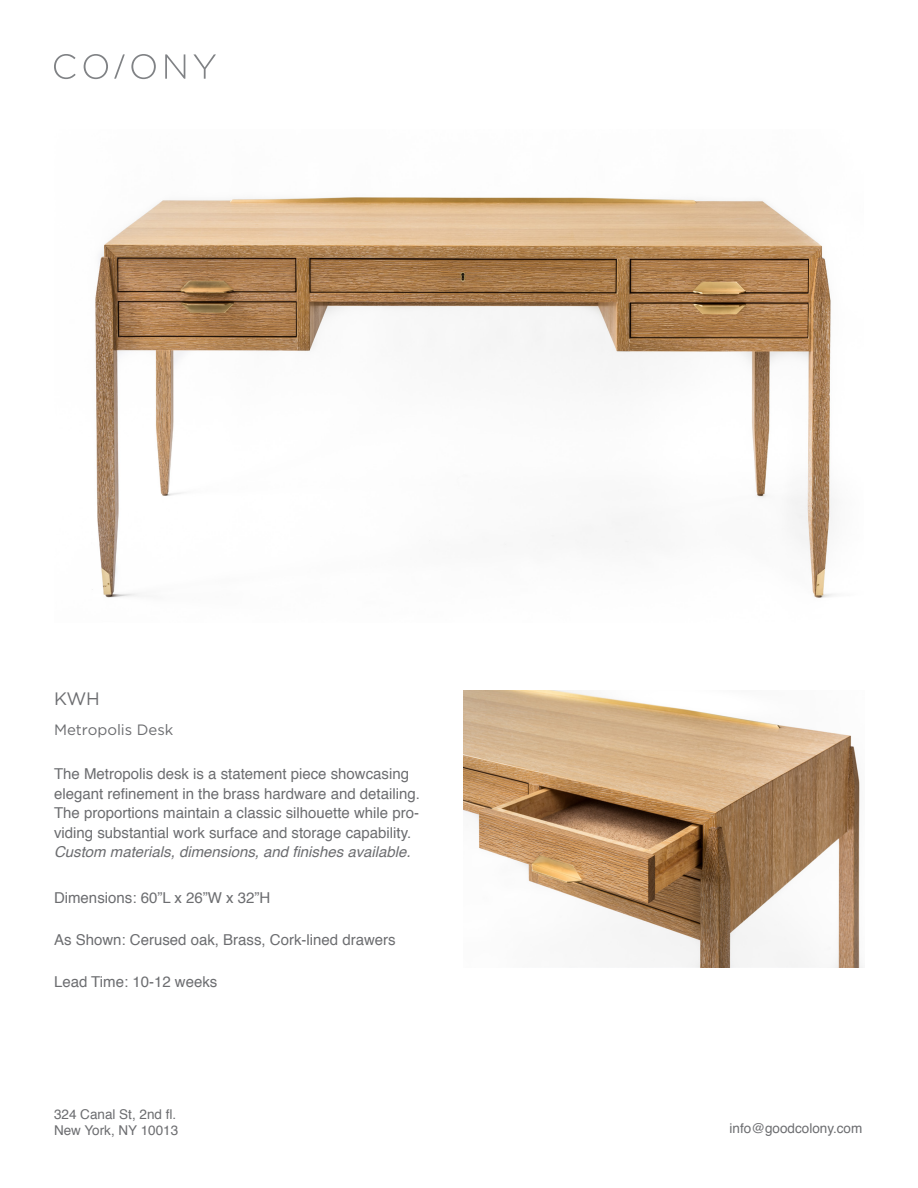
<style>
.page{position:relative;width:918px;height:1188px;background:#fff}
.page>*{position:absolute;margin:0;border:0;box-sizing:border-box;transform-origin:0 0}
.t1{font:18px "Gotham";color:#6c6d70}
.t2{font:15px/19.5px "Helvetica";color:#6c6d70}
.t3{font:15px "Gotham";color:#6c6d70}
.t4{font:13.5px "Helvetica";color:#6c6d70}
.s1{font-style:italic}
</style>
<div class="page">
<svg style="left:84px;top:54px;width:24px;height:25px"></svg>
<svg style="left:131px;top:54px;width:25px;height:25px"></svg>
<svg style="left:165px;top:54px;width:20px;height:25px"></svg>
<svg style="left:193px;top:54px;width:23px;height:25px"></svg>
<svg style="left:114px;top:54px;width:11px;height:25px"></svg>
<svg style="left:54px;top:54px;width:22px;height:25px"></svg>
<img style="left:95px;top:197px;width:740px;height:401px">
<img style="left:464px;top:690px;width:398px;height:277px">
<p class="t1" style="left:54px;top:687px;width:48px">KWH</p>
<p class="t3" style="left:54px;top:720px;width:121px">Metropolis Desk</p>
<p class="t2" style="left:54px;top:765px;width:368px">The Metropolis desk is a statement piece showcasing elegant refinement in the brass hardware and detailing.<br>The proportions maintain a classic silhouette while pro&shy;viding substantial work surface and storage capability.<br><span class="s1">Custom materials, dimensions, and finishes available.</span></p>
<p class="t2" style="left:54px;top:888px;width:218px">Dimensions: 60”L x 26”W x 32”H</p>
<p class="t2" style="left:54px;top:930px;width:343px">As Shown: Cerused oak, Brass, Cork-lined drawers</p>
<p class="t2" style="left:54px;top:972px;width:165px">Lead Time: 10-12 weeks</p>
<p class="t4" style="left:54px;top:1104px;width:124px">324 Canal St, 2nd fl.</p>
<p class="t4" style="left:54px;top:1120px;width:126px">New York, NY 10013</p>
<p class="t4" style="left:730px;top:1118px;width:134px">info@goodcolony.com</p>
</div>
